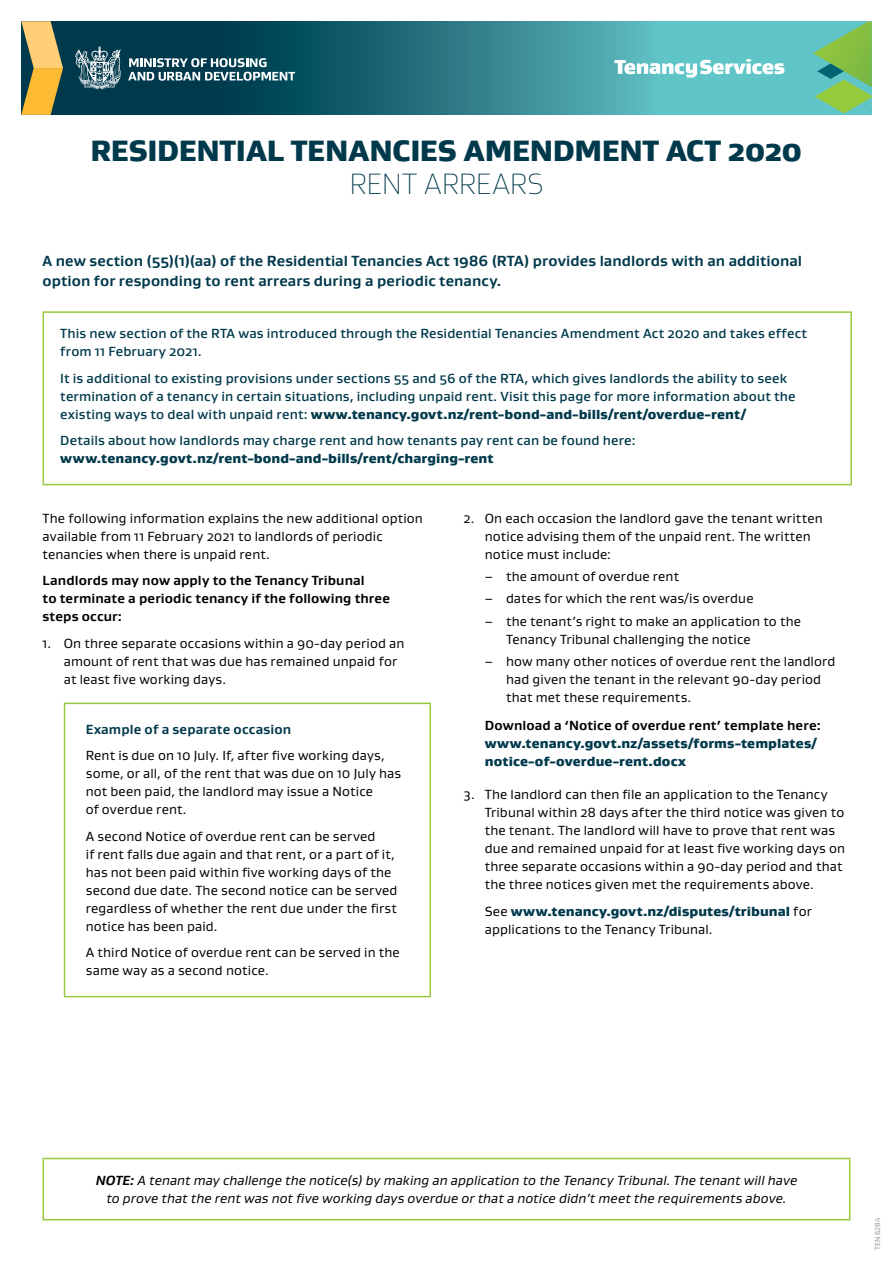
<style>
.page{position:relative;width:893px;height:1263px;background:#fff}
.page>*{position:absolute;margin:0;border:0;box-sizing:border-box;transform-origin:0 0}
.t1{font:900 30px "Gustan";letter-spacing:-.01em;color:#00394b}
.t2{font:100 30px "Gustan";color:#00394b}
.t3{font:700 15px/19.5px "Gustan";letter-spacing:.005em;color:#00394b}
.t4{font:13.5px/18px "Gustan";letter-spacing:.01em;color:#000}
.t5{font:500 13.5px/18px "Gustan";letter-spacing:.01em;color:#00394b}
.t6{font:italic 13.5px/18px "Gustan";letter-spacing:.005em;color:#000;text-align:center}
.t7{font:700 13.5px/18px "Gustan";letter-spacing:.01em;color:#000}
.t8{font:900 13.5px/18px "Gustan";letter-spacing:.01em;color:#00394b}
.t9{font:700 13.5px "Gustan";letter-spacing:.015em;color:#00394b}
.t10{font:7.5px "Gustan";color:#939598}
.s1{font-weight:900}
.s2{font-weight:900;color:#00394b}
.s3{font-weight:700}
</style>
<div class="page">
<svg style="left:63px;top:21px;width:809px;height:94px"></svg>
<svg style="left:813px;top:21px;width:59px;height:92px"></svg>
<svg style="left:21px;top:21px;width:42px;height:94px"></svg>
<svg style="left:128px;top:58px;width:167px;height:23px"></svg>
<svg style="left:75px;top:47px;width:46px;height:43px"></svg>
<svg style="left:614px;top:58px;width:170px;height:20px"></svg>
<hr style="left:43px;top:311px;width:809px;height:2px;background:#97c93d">
<hr style="left:43px;top:313px;width:1px;height:171px;background:#97c93d">
<hr style="left:850px;top:313px;width:2px;height:171px;background:#97c93d">
<hr style="left:43px;top:484px;width:809px;height:1px;background:#97c93d">
<hr style="left:64px;top:703px;width:367px;height:1px;background:#97c93d">
<hr style="left:64px;top:704px;width:1px;height:292px;background:#97c93d">
<hr style="left:429px;top:704px;width:2px;height:292px;background:#97c93d">
<hr style="left:64px;top:996px;width:367px;height:1px;background:#97c93d">
<hr style="left:43px;top:1158px;width:807px;height:1px;background:#97c93d">
<hr style="left:43px;top:1159px;width:1px;height:60px;background:#97c93d">
<hr style="left:849px;top:1159px;width:1px;height:60px;background:#97c93d">
<hr style="left:43px;top:1219px;width:807px;height:1px;background:#97c93d">
<h1 class="t1" style="left:91px;top:131px;width:713px">RESIDENTIAL TENANCIES AMENDMENT ACT 2020</h1>
<h1 class="t2" style="left:349px;top:165px;width:196px">RENT ARREARS</h1>
<p class="t3" style="left:43px;top:251px;width:761px">A new section (55)(1)(aa) of the Residential Tenancies Act 1986 (RTA) provides landlords with an additional option for responding to rent arrears during a periodic tenancy.</p>
<p class="t5" style="left:60px;top:324px;width:748px">This new section of the RTA was introduced through the Residential Tenancies Amendment Act 2020 and takes effect from 11 February 2021.</p>
<p class="t5" style="left:60px;top:369px;width:737px">It is additional to existing provisions under sections 55 and 56 of the RTA, which gives landlords the ability to seek termination of a tenancy in certain situations, including unpaid rent. Visit this page for more information about the existing ways to deal with unpaid rent: <span class="s1">www.tenancy.govt.nz/rent-bond-and-bills/rent/overdue-rent/</span></p>
<p class="t5" style="left:60px;top:431px;width:577px">Details about how landlords may charge rent and how tenants pay rent can be found here:</p>
<p class="t8" style="left:60px;top:449px;width:435px">www.tenancy.govt.nz/rent-bond-and-bills/rent/charging-rent</p>
<p class="t4" style="left:43px;top:509px;width:382px">The following information explains the new additional option available from 11 February 2021 to landlords of periodic tenancies when there is unpaid rent.</p>
<p class="t7" style="left:43px;top:571px;width:349px">Landlords may now apply to the Tenancy Tribunal<br>to terminate a periodic tenancy if the following three steps occur:</p>
<p class="t4" style="left:64px;top:634px;width:342px;text-indent:-21px">1. On three separate occasions within a 90-day period an amount of rent that was due has remained unpaid for at least five working days.</p>
<p class="t9" style="left:86px;top:720px;width:207px">Example of a separate occasion</p>
<p class="t4" style="left:86px;top:746px;width:317px">Rent is due on 10 July. If, after five working days, some, or all, of the rent that was due on 10 July has not been paid, the landlord may issue a Notice<br>of overdue rent.</p>
<p class="t4" style="left:86px;top:827px;width:313px">A second Notice of overdue rent can be served<br>if rent falls due again and that rent, or a part of it, has not been paid within five working days of the second due date. The second notice can be served regardless of whether the rent due under the first notice has been paid.</p>
<p class="t4" style="left:86px;top:943px;width:315px">A third Notice of overdue rent can be served in the same way as a second notice.</p>
<p class="t4" style="left:485px;top:509px;width:340px;text-indent:-21px">2. On each occasion the landlord gave the tenant written notice advising them of the unpaid rent. The written notice must include:</p>
<p class="t4" style="left:485px;top:567px;width:196px">– the amount of overdue rent</p>
<p class="t4" style="left:485px;top:589px;width:270px">– dates for which the rent was/is overdue</p>
<p class="t4" style="left:506px;top:611px;width:296px;text-indent:-21px">– the tenant’s right to make an application to the<br>Tenancy Tribunal challenging the notice</p>
<p class="t4" style="left:506px;top:652px;width:331px;text-indent:-21px">– how many other notices of overdue rent the landlord had given the tenant in the relevant 90-day period that met these requirements.</p>
<p class="t7" style="left:485px;top:716px;width:337px">Download a ‘Notice of overdue rent’ template here:</p>
<p class="t8" style="left:485px;top:734px;width:334px">www.tenancy.govt.nz/assets/forms-templates/ notice-of-overdue-rent.docx</p>
<p class="t4" style="left:485px;top:785px;width:362px;text-indent:-21px">3. The landlord can then file an application to the Tenancy Tribunal within 28 days after the third notice was given to the tenant. The landlord will have to prove that rent was due and remained unpaid for at least five working days on three separate occasions within a 90-day period and that the three notices given met the requirements above.</p>
<p class="t4" style="left:485px;top:902px;width:329px">See <span class="s2">www.tenancy.govt.nz/disputes/tribunal</span> for applications to the Tenancy Tribunal.</p>
<p class="t6" style="left:96px;top:1171px;width:703px"><span class="s3">NOTE:</span> A tenant may challenge the notice(s) by making an application to the Tenancy Tribunal. The tenant will have to prove that the rent was not five working days overdue or that a notice didn’t meet the requirements above.</p>
<p class="t10" style="left:873px;top:1250px;width:34px;rotate:-90deg">TEN 6284</p>
</div>
